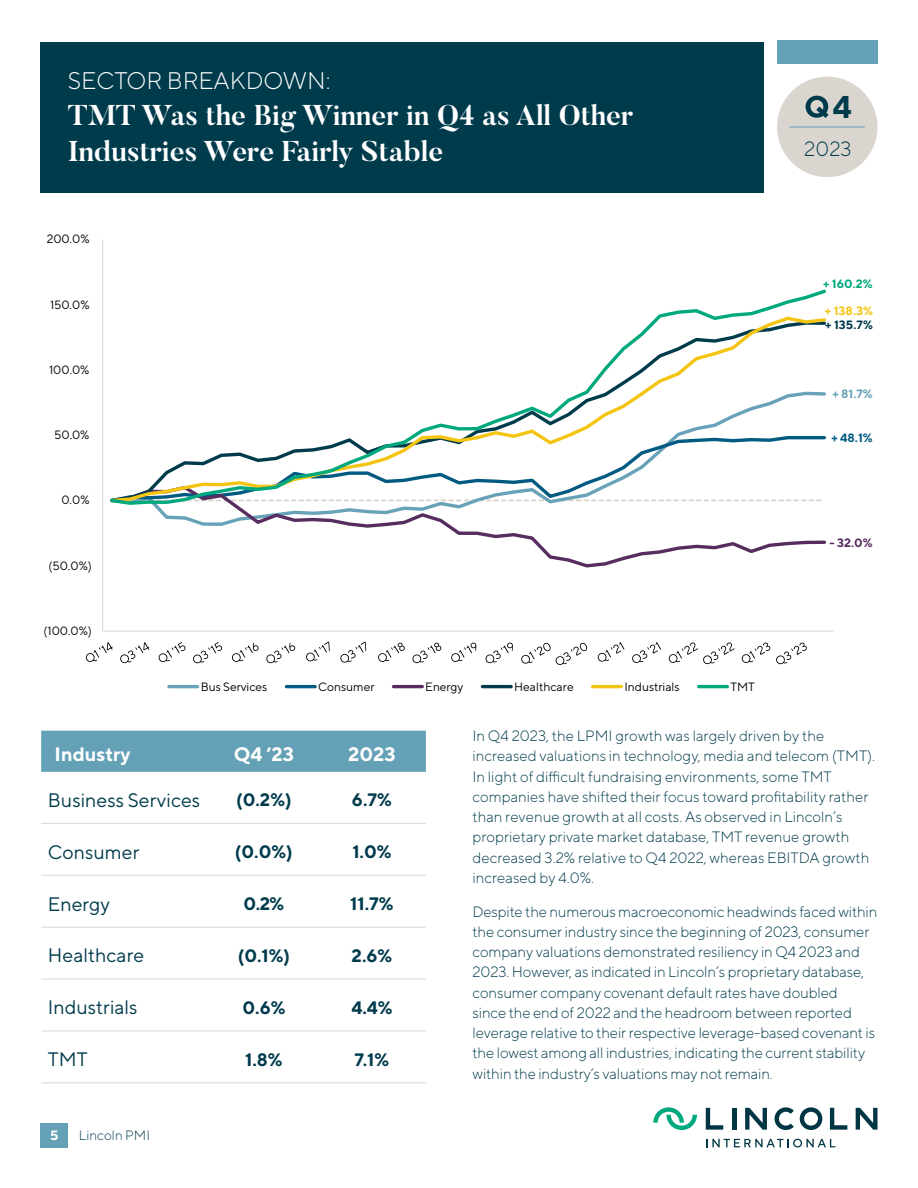
<style>
.page{position:relative;width:918px;height:1188px;background:#fff}
.page>*{position:absolute;margin:0;border:0;box-sizing:border-box;transform-origin:0 0}
.t1{font:700 31.5px "TT Norms";color:#003b4c}
.t2{font:700 28.5px/36px "Butler";color:#fff}
.t3{font:300 24px "TT Norms";color:#fff}
.t4{font:300 20.55px "TT Norms";color:#003b4c}
.t5{font:19.5px "TT Norms";color:#003b4c}
.t6{font:700 19.5px "TT Norms";color:#fefefe}
.t7{font:700 18px "TT Norms";color:#003b4c}
.t8{font:300 15px/20.2px "TT Norms";letter-spacing:-.01em;color:#003b4c}
.t9{font:300 13.5px "TT Norms";color:#003b4c}
.t10{font:700 13.5px "TT Norms";color:#fff}
.t11{font:12px "TT Norms";color:#000}
.t12{font:700 12px "TT Norms";color:#003b4c}
.t13{font:700 12px "TT Norms";color:#f4c412}
.t14{font:700 12px "TT Norms";color:#00a87e}
.t15{font:700 12px "TT Norms";color:#68a2b8}
.t16{font:700 12px "TT Norms";color:#005a81}
.t17{font:700 12px "TT Norms";color:#572c5f}
</style>
<div class="page">
<div style="left:777px;top:40px;width:101px;height:24px;background:#64a1b7"></div>
<div style="left:777px;top:77px;width:101px;height:100px;background:#dbd5cf;border-radius:50%"></div>
<hr style="left:790px;top:127px;width:75px;height:1px;background:#64a1b7">
<svg style="left:806px;top:96px;width:23px;height:22px"></svg>
<hr style="left:732px;top:1108px;width:4px;height:22px;background:#003644">
<svg style="left:745px;top:1108px;width:22px;height:22px"></svg>
<svg style="left:706px;top:1108px;width:17px;height:22px"></svg>
<svg style="left:856px;top:1108px;width:21px;height:22px"></svg>
<svg style="left:830px;top:1108px;width:17px;height:22px"></svg>
<svg style="left:775px;top:1107px;width:19px;height:23px"></svg>
<svg style="left:800px;top:1107px;width:22px;height:23px"></svg>
<svg style="left:653px;top:1107px;width:44px;height:23px"></svg>
<svg style="left:706px;top:1139px;width:129px;height:9px"></svg>
<div style="left:40px;top:1123px;width:28px;height:25px;background:#64a1b7"></div>
<div style="left:41px;top:42px;width:723px;height:150px;background:#003b4c"></div>
<div style="left:41px;top:731px;width:385px;height:41px;background:#64a1b7"></div>
<hr style="left:41px;top:823px;width:169px;height:1px;background:#dbd5cf">
<hr style="left:41px;top:875px;width:169px;height:1px;background:#dbd5cf">
<hr style="left:41px;top:927px;width:169px;height:1px;background:#dbd5cf">
<hr style="left:41px;top:979px;width:169px;height:1px;background:#dbd5cf">
<hr style="left:41px;top:1031px;width:169px;height:1px;background:#dbd5cf">
<hr style="left:41px;top:1082px;width:169px;height:1px;background:#dbd5cf">
<hr style="left:210px;top:823px;width:108px;height:1px;background:#dbd5cf">
<hr style="left:318px;top:823px;width:108px;height:1px;background:#dbd5cf">
<hr style="left:210px;top:875px;width:108px;height:1px;background:#dbd5cf">
<hr style="left:318px;top:875px;width:108px;height:1px;background:#dbd5cf">
<hr style="left:210px;top:927px;width:108px;height:1px;background:#dbd5cf">
<hr style="left:318px;top:927px;width:108px;height:1px;background:#dbd5cf">
<hr style="left:210px;top:979px;width:108px;height:1px;background:#dbd5cf">
<hr style="left:318px;top:979px;width:108px;height:1px;background:#dbd5cf">
<hr style="left:210px;top:1031px;width:108px;height:1px;background:#dbd5cf">
<hr style="left:318px;top:1031px;width:108px;height:1px;background:#dbd5cf">
<hr style="left:210px;top:1082px;width:108px;height:1px;background:#dbd5cf">
<hr style="left:318px;top:1082px;width:108px;height:1px;background:#dbd5cf">
<hr style="left:102px;top:239px;width:1px;height:392px;background:#dbd5cd">
<hr style="left:103px;top:631px;width:731px;height:1px;background:#dbd5cd">
<svg style="left:155px;top:507px;width:671px;height:61px"></svg>
<svg style="left:110px;top:289px;width:716px;height:218px"></svg>
<svg style="left:86px;top:642px;width:27px;height:20px"></svg>
<svg style="left:120px;top:642px;width:29px;height:21px"></svg>
<svg style="left:159px;top:642px;width:27px;height:20px"></svg>
<svg style="left:193px;top:642px;width:29px;height:21px"></svg>
<svg style="left:232px;top:643px;width:27px;height:19px"></svg>
<svg style="left:266px;top:643px;width:29px;height:20px"></svg>
<svg style="left:306px;top:642px;width:24px;height:19px"></svg>
<svg style="left:340px;top:642px;width:26px;height:21px"></svg>
<svg style="left:378px;top:643px;width:27px;height:19px"></svg>
<svg style="left:412px;top:643px;width:29px;height:20px"></svg>
<svg style="left:451px;top:643px;width:25px;height:19px"></svg>
<svg style="left:486px;top:643px;width:27px;height:20px"></svg>
<svg style="left:521px;top:643px;width:66px;height:22px"></svg>
<svg style="left:598px;top:642px;width:27px;height:20px"></svg>
<svg style="left:632px;top:642px;width:29px;height:21px"></svg>
<svg style="left:669px;top:642px;width:66px;height:22px"></svg>
<svg style="left:742px;top:642px;width:28px;height:21px"></svg>
<svg style="left:776px;top:642px;width:31px;height:22px"></svg>
<hr style="left:169px;top:685px;width:29px;height:3px;background:#68a2b8">
<hr style="left:286px;top:685px;width:29px;height:3px;background:#005a81">
<hr style="left:393px;top:685px;width:29px;height:3px;background:#572c5f">
<hr style="left:482px;top:685px;width:29px;height:3px;background:#003b4c">
<hr style="left:593px;top:685px;width:28px;height:3px;background:#f4c412">
<hr style="left:699px;top:685px;width:28px;height:3px;background:#00a87e">
<h3 class="t3" style="left:68px;top:66px;width:264px">SECTOR BREAKDOWN:</h3>
<h2 class="t2" style="left:68px;top:98px;width:567px">TMT Was the Big Winner in Q4 as All Other<br>Industries Were Fairly Stable</h2>
<p class="t11" style="left:47px;top:232px;width:44px">200.0%</p>
<p class="t11" style="left:50px;top:297px;width:41px">150.0%</p>
<p class="t11" style="left:49px;top:362px;width:42px">100.0%</p>
<p class="t11" style="left:54px;top:428px;width:37px">50.0%</p>
<p class="t11" style="left:62px;top:493px;width:30px">0.0%</p>
<p class="t11" style="left:48px;top:558px;width:45px">(50.0%)</p>
<p class="t11" style="left:43px;top:623px;width:50px">(100.0%)</p>
<p class="t11" style="left:201px;top:679px;width:68px">Bus Services</p>
<p class="t11" style="left:318px;top:679px;width:58px">Consumer</p>
<p class="t11" style="left:425px;top:679px;width:40px">Energy</p>
<p class="t11" style="left:514px;top:679px;width:61px">Healthcare</p>
<p class="t11" style="left:624px;top:679px;width:57px">Industrials</p>
<p class="t11" style="left:730px;top:679px;width:26px">TMT</p>
<h1 class="t1" style="left:832px;top:87px;width:21px">4</h1>
<h3 class="t4" style="left:804px;top:136px;width:49px">2023</h3>
<p class="t14" style="left:823px;top:276px;width:51px">+ 160.2%</p>
<p class="t13" style="left:825px;top:304px;width:49px">+ 138.3%</p>
<p class="t12" style="left:825px;top:317px;width:49px">+ 135.7%</p>
<p class="t15" style="left:832px;top:387px;width:42px">+ 81.7%</p>
<p class="t16" style="left:831px;top:430px;width:43px">+ 48.1%</p>
<p class="t17" style="left:830px;top:535px;width:45px">- 32.0%</p>
<h3 class="t6" style="left:55px;top:741px;width:77px">Industry</h3>
<h3 class="t6" style="left:234px;top:741px;width:62px">Q4 ’23</h3>
<h3 class="t6" style="left:348px;top:741px;width:49px">2023</h3>
<h3 class="t5" style="left:48px;top:788px;width:154px">Business Services</h3>
<p class="t7" style="left:236px;top:788px;width:57px">(0.2%)</p>
<p class="t7" style="left:352px;top:788px;width:41px">6.7%</p>
<h3 class="t5" style="left:48px;top:840px;width:93px">Consumer</h3>
<p class="t7" style="left:235px;top:840px;width:59px">(0.0%)</p>
<p class="t7" style="left:352px;top:840px;width:41px">1.0%</p>
<h3 class="t5" style="left:48px;top:892px;width:64px">Energy</h3>
<p class="t7" style="left:244px;top:892px;width:42px">0.2%</p>
<p class="t7" style="left:350px;top:892px;width:45px">11.7%</p>
<h3 class="t5" style="left:48px;top:944px;width:98px">Healthcare</h3>
<p class="t7" style="left:238px;top:944px;width:54px">(0.1%)</p>
<p class="t7" style="left:352px;top:944px;width:42px">2.6%</p>
<h3 class="t5" style="left:48px;top:996px;width:91px">Industrials</h3>
<p class="t7" style="left:242px;top:996px;width:45px">0.6%</p>
<p class="t7" style="left:351px;top:996px;width:43px">4.4%</p>
<h3 class="t5" style="left:48px;top:1047px;width:41px">TMT</h3>
<p class="t7" style="left:245px;top:1048px;width:39px">1.8%</p>
<p class="t7" style="left:355px;top:1048px;width:36px">7.1%</p>
<p class="t10" style="left:50px;top:1127px;width:10px">5</p>
<p class="t9" style="left:79px;top:1127px;width:73px">Lincoln PMI</p>
<p class="t8" style="left:472px;top:725px;width:404px">In Q4 2023, the LPMI growth was largely driven by the increased valuations in technology, media and telecom (TMT).<br>In light of difficult fundraising environments, some TMT companies have shifted their focus toward profitability rather than revenue growth at all costs. As observed in Lincoln’s proprietary private market database, TMT revenue growth decreased 3.2% relative to Q4 2022, whereas EBITDA growth increased by 4.0%.</p>
<p class="t8" style="left:472px;top:901px;width:406px">Despite the numerous macroeconomic headwinds faced within the consumer industry since the beginning of 2023, consumer company valuations demonstrated resiliency in Q4 2023 and 2023. However, as indicated in Lincoln’s proprietary database, consumer company covenant default rates have doubled<br>since the end of 2022 and the headroom between reported leverage relative to their respective leverage-based covenant is the lowest among all industries, indicating the current stability within the industry’s valuations may not remain.</p>
</div>
